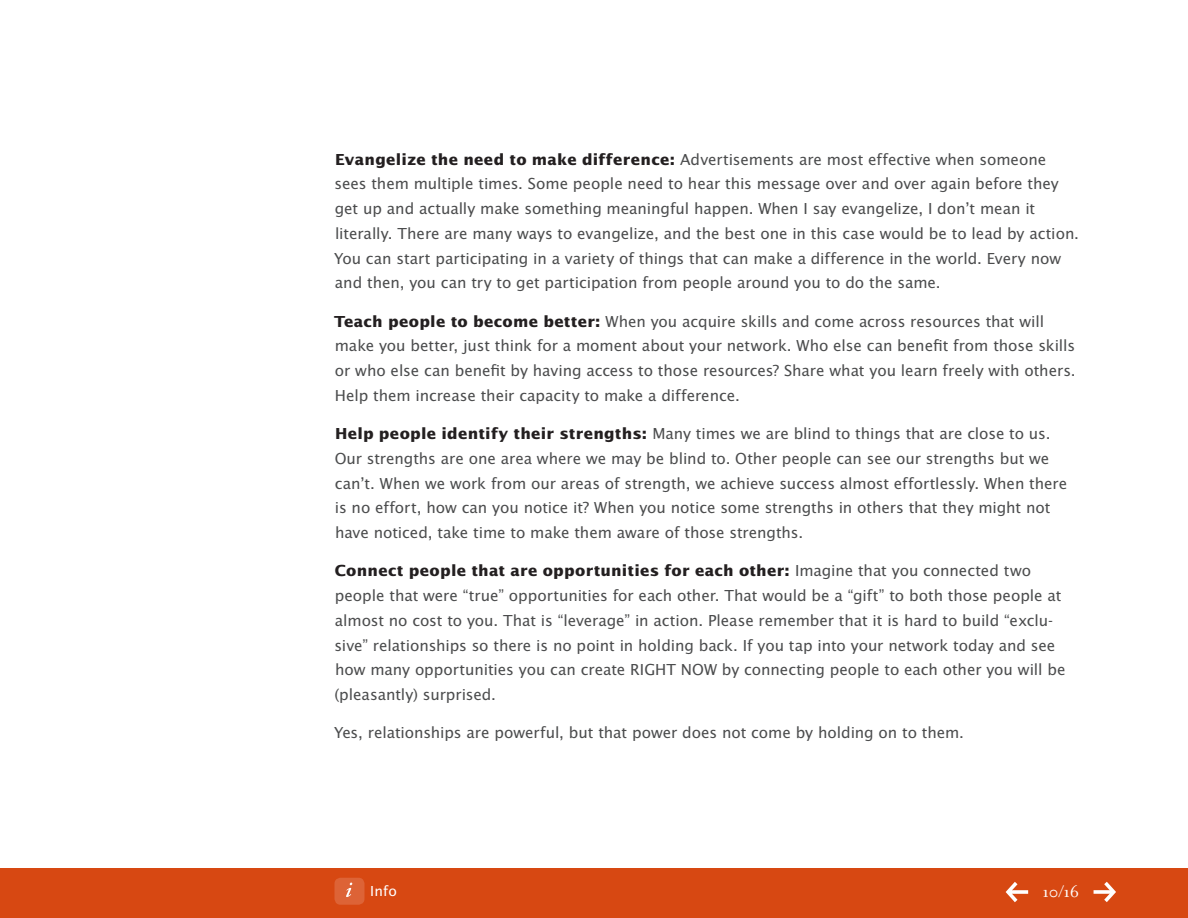
<style>
.page{position:relative;width:1188px;height:918px;background:#fff}
.page>*{position:absolute;margin:0;border:0;box-sizing:border-box;transform-origin:0 0}
.t1{font:18px "Filosofia";color:#fff}
.t2{font:16.5px/24.8px "Lucida Sans EFOP";letter-spacing:-.005em;color:#4b4c4d}
.t3{font:15px "Lucida Sans EFOP";color:#fff}
.s1{font-weight:700;color:#231f20}
</style>
<div class="page">
<div style="left:0;top:869px;width:1188px;height:49px;background:#d74812"></div>
<div style="left:334px;top:878px;width:30px;height:27px;background:#dd6336;border-radius:6px"></div>
<svg style="left:346px;top:883px;width:6px;height:14px"></svg>
<svg style="left:1006px;top:882px;width:22px;height:20px"></svg>
<svg style="left:1094px;top:882px;width:22px;height:20px"></svg>
<p class="t2" style="left:334px;top:148px;width:747px"><span class="s1">Evangelize the need to make difference:</span> Advertisements are most effective when someone sees them multiple times. Some people need to hear this message over and over again before they get up and actually make something meaningful happen. When I say evangelize, I don’t mean it literally. There are many ways to evangelize, and the best one in this case would be to lead by action.<br>You can start participating in a variety of things that can make a difference in the world. Every now and then, you can try to get participation from people around you to do the same.</p>
<p class="t2" style="left:334px;top:310px;width:743px"><span class="s1">Teach people to become better:</span> When you acquire skills and come across resources that will make you better, just think for a moment about your network. Who else can benefit from those skills or who else can benefit by having access to those resources? Share what you learn freely with others.<br>Help them increase their capacity to make a difference.</p>
<p class="t2" style="left:335px;top:422px;width:734px"><span class="s1">Help people identify their strengths:</span> Many times we are blind to things that are close to us.<br>Our strengths are one area where we may be blind to. Other people can see our strengths but we can’t. When we work from our areas of strength, we achieve success almost effortlessly. When there is no effort, how can you notice it? When you notice some strengths in others that they might not have noticed, take time to make them aware of those strengths.</p>
<p class="t2" style="left:334px;top:559px;width:733px"><span class="s1">Connect people that are opportunities for each other:</span> Imagine that you connected two people that were “true” opportunities for each other. That would be a “gift” to both those people at almost no cost to you. That is “leverage” in action. Please remember that it is hard to build “exclu&shy;sive” relationships so there is no point in holding back. If you tap into your network today and see how many opportunities you can create RIGHT NOW by connecting people to each other you will be (pleasantly) surprised.</p>
<p class="t2" style="left:334px;top:721px;width:632px">Yes, relationships are powerful, but that power does not come by holding on to them.</p>
<p class="t3" style="left:370px;top:883px;width:28px">Info</p>
<p class="t1" style="left:1043px;top:881px;width:38px">10/16</p>
</div>
